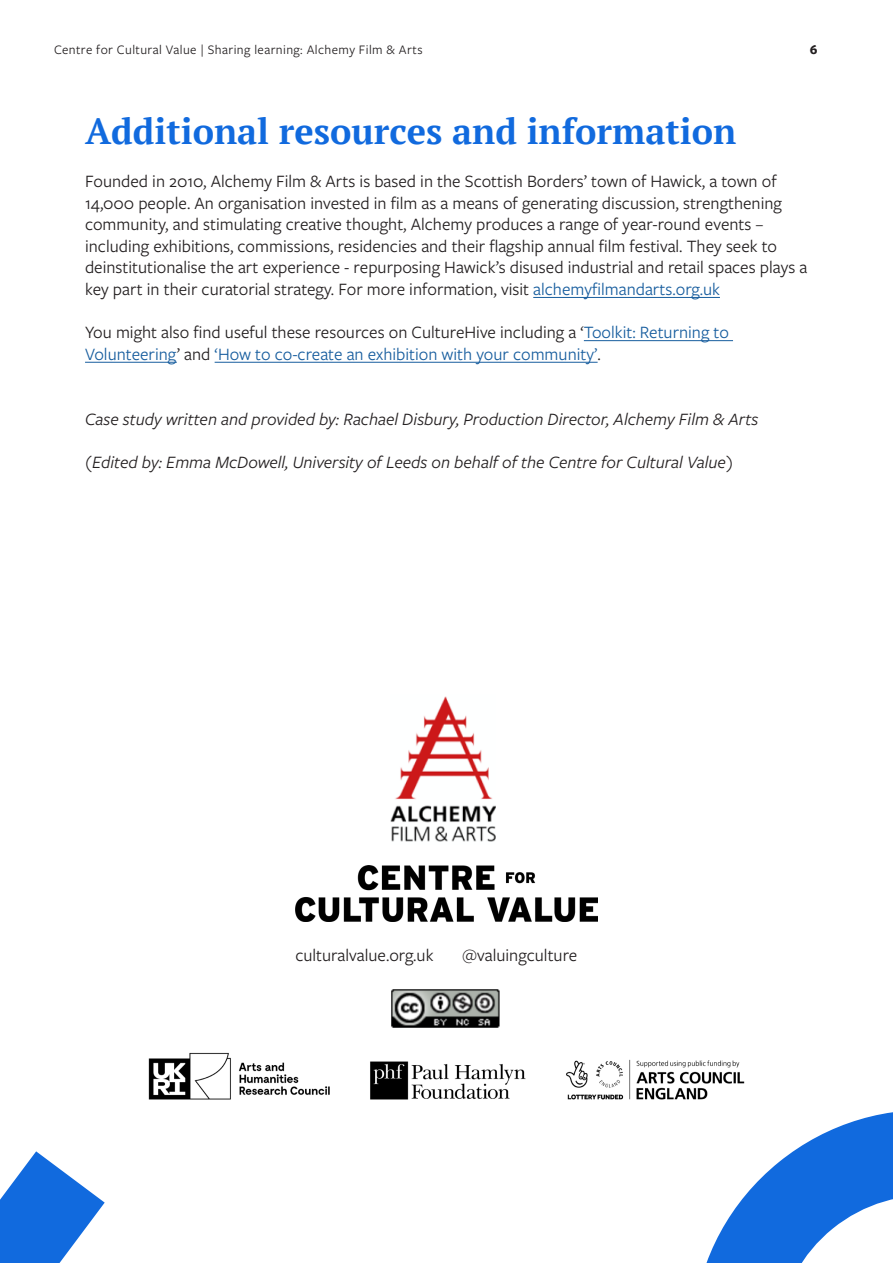
<style>
.page{position:relative;width:893px;height:1263px;background:#fff}
.page>*{position:absolute;margin:0;border:0;box-sizing:border-box;transform-origin:0 0}
.Paragraph_Style_1{font:700 36px "PT Serif";color:#116ade}
.Paragraph_Style_1-2{font:18px/21.6px "Freight Sans Pro";color:#231f20}
.Paragraph_Style_1-3{font:italic 18px "Freight Sans Pro";color:#231f20}
.Paragraph_Style_1-4{font:18px/21.6px "Freight Sans Pro";color:#175d9e}
.t1{font:13.5px "Freight Sans Pro";letter-spacing:.03em;color:#231f20}
.t2{font:700 13.5px "Freight Sans Pro";color:#231f20}
.s1{color:#175d9e}
.s2{color:#231f20}
</style>
<div class="page">
<svg style="left:0;top:1151px;width:105px;height:112px"></svg>
<svg style="left:706px;top:1112px;width:187px;height:151px"></svg>
<img style="left:148px;top:1052px;width:597px;height:48px">
<hr style="left:533px;top:297px;width:187px;height:1px;background:#175d9e">
<hr style="left:584px;top:340px;width:149px;height:1px;background:#175d9e">
<hr style="left:85px;top:362px;width:92px;height:1px;background:#175d9e">
<hr style="left:215px;top:362px;width:383px;height:1px;background:#175d9e">
<img style="left:391px;top:989px;width:109px;height:39px">
<img style="left:295px;top:865px;width:303px;height:56px">
<img style="left:391px;top:696px;width:105px;height:146px">
<p class="t1" style="left:54px;top:41px;width:370px">Centre for Cultural Value | Sharing learning: Alchemy Film &amp; Arts</p>
<p class="t2" style="left:810px;top:40px;width:9px">6</p>
<p class="Paragraph_Style_1" style="left:85px;top:107px;width:653px">Additional resources and information</p>
<p class="Paragraph_Style_1-2" style="left:85px;top:170px;width:724px">Founded in 2010, Alchemy Film &amp; Arts is based in the Scottish Borders’ town of Hawick, a town of 14,000 people. An organisation invested in film as a means of generating discussion, strengthening community, and stimulating creative thought, Alchemy produces a range of year-round events – including exhibitions, commissions, residencies and their flagship annual film festival. They seek to deinstitutionalise the art experience - repurposing Hawick’s disused industrial and retail spaces plays a key part in their curatorial strategy. For more information, visit <span class="s1">alchemyfilmandarts.org.uk</span></p>
<p class="Paragraph_Style_1-4" style="left:85px;top:321px;width:645px"><span class="s2">You might also find useful these resources on CultureHive including a ‘</span>Toolkit: Returning to<br>Volunteering<span class="s2">’ and</span> ‘How to co-create an exhibition with your community’<span class="s2">.</span></p>
<p class="Paragraph_Style_1-3" style="left:85px;top:407px;width:675px">Case study written and provided by: Rachael Disbury, Production Director, Alchemy Film &amp; Arts</p>
<p class="Paragraph_Style_1-3" style="left:85px;top:450px;width:649px">(Edited by: Emma McDowell, University of Leeds on behalf of the Centre for Cultural Value)</p>
<p class="Paragraph_Style_1-2" style="left:295px;top:944px;width:140px">culturalvalue.org.uk</p>
<p class="Paragraph_Style_1-2" style="left:462px;top:944px;width:117px">@valuingculture</p>
</div>
